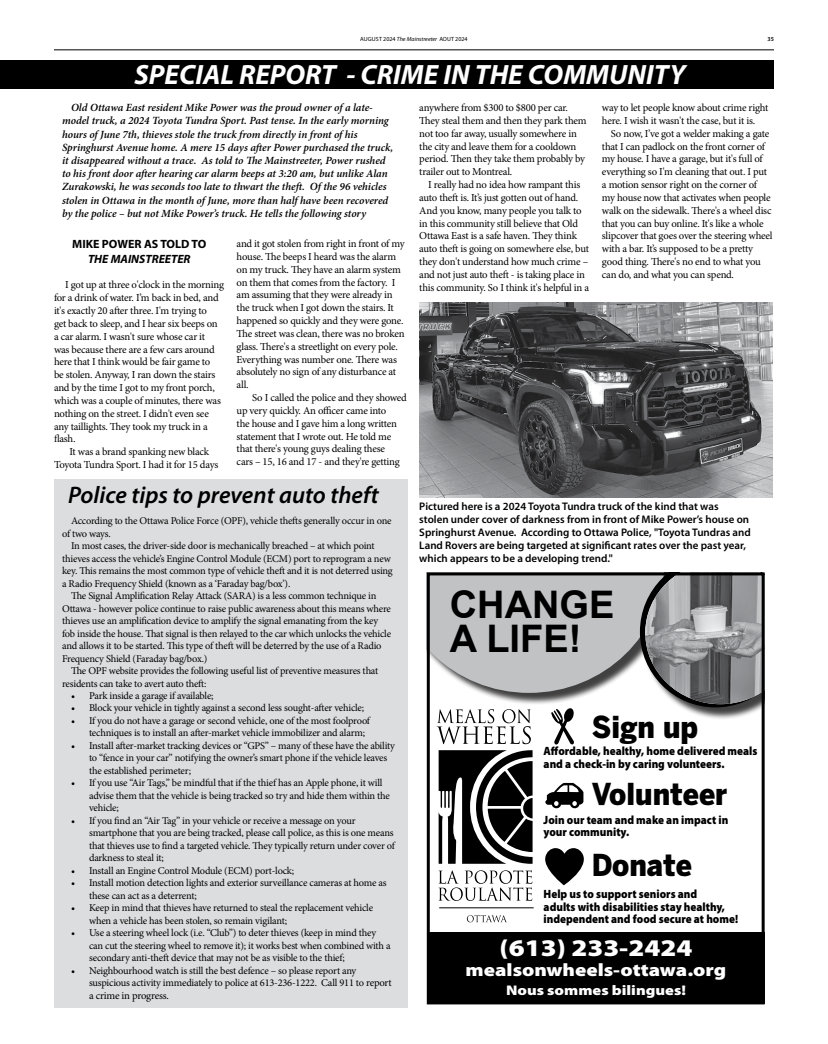
<style>
.page{position:relative;width:828px;height:1044px;background:#fff}
.page>*{position:absolute;margin:0;border:0;box-sizing:border-box;transform-origin:0 0}
.t1{font:700 38px/33.6px "Arial";color:#000}
.t2{font:900 30px "Benton Sans";color:#000;scale:.92 1}
.t3{font:italic 700 28px "Myriad Pro";color:#fff}
.t4{font:italic 600 24px "Myriad Pro";color:#000}
.t5{font:900 24px "Myriad Pro";color:#fff;scale:1.16 1}
.t6{font:900 18px "Myriad Pro";color:#fff;scale:1.16 1}
.t7{font:900 14px "Myriad Pro";color:#fff;scale:1.16 1}
.t8{font:900 12px/12.4px "Myriad Pro";color:#000;scale:.92 1}
.t9{font:700 12px "Myriad Pro";color:#000}
.t10{font:italic 700 12px "Myriad Pro";color:#000}
.t11{font:italic 600 11px/13.2px "Minion Pro";letter-spacing:-.005em;color:#000}
.t12{font:600 11px/13.2px "Myriad Pro";color:#000}
.t13{font:10.7px/12.8px "Minion Pro";letter-spacing:-.025em;color:#000}
.t14{font:10.4px/12.5px "Minion Pro";letter-spacing:-.02em;color:#000}
.t15{font:6px "Myriad Pro";color:#000}
.t16{font:600 6px "Myriad Pro";color:#000}
.s1{font-style:italic}
.s2{font-size:10.7px}
</style>
<div class="page">
<hr style="left:54px;top:50px;width:720px;height:1px;background:#000">
<div style="left:0;top:61px;width:774px;height:28px;background:#000"></div>
<div style="left:54px;top:479px;width:354px;height:529px;background:#dcddde"></div>
<div style="left:427px;top:932px;width:338px;height:72px;background:#000"></div>
<svg style="left:467px;top:915px;width:40px;height:7px"></svg>
<hr style="left:439px;top:908px;width:95px;height:1px;background:#000">
<svg style="left:427px;top:572px;width:338px;height:329px"></svg>
<img style="left:419px;top:302px;width:354px;height:196px">
<p class="t15" style="left:360px;top:35px;width:109px">AUGUST 2024 <span class="s1">The Mainstreeter</span> AOUT 2024</p>
<p class="t16" style="left:768px;top:35px;width:8px">35</p>
<h3 class="t3" style="left:134px;top:56px;width:553px">SPECIAL REPORT - CRIME IN THE COMMUNITY</h3>
<p class="t11" style="left:62px;top:101px;width:333px;text-indent:9px">Old Ottawa East resident Mike Power was the proud owner of a late&shy;model truck, a 2024 Toyota Tundra Sport. Past tense. In the early morning hours of June 7th, thieves stole the truck from directly in front of his Springhurst Avenue home. A mere 15 days after Power purchased the truck, it disappeared without a trace. As told to The Mainstreeter, Power rushed to his front door after hearing car alarm beeps at 3:20 am, but unlike Alan Zurakowski, he was seconds too late to thwart the theft. Of the 96 vehicles stolen in Ottawa in the month of June, more than half have been recovered by the police – but not Mike Power’s truck. He tells the following story</p>
<p class="t9" style="left:72px;top:236px;width:136px">MIKE POWER AS TOLD TO</p>
<p class="t10" style="left:88px;top:251px;width:104px">THE MAINSTREETER</p>
<p class="t13" style="left:54px;top:279px;width:172px;text-indent:11px">I got up at three o'clock in the morning for a drink of water. I’m back in bed, and it's exactly 20 after three. I'm trying to<br>get back to sleep, and I hear six beeps on a car alarm. I wasn't sure whose car it<br>was because there are a few cars around here that I think would be fair game to<br>be stolen. Anyway, I ran down the stairs and by the time I got to my front porch, which was a couple of minutes, there was nothing on the street. I didn't even see any taillights. They took my truck in a flash.</p>
<p class="t13" style="left:54px;top:445px;width:166px;text-indent:16px">It was a brand spanking new black<br>Toyota Tundra Sport. I had it for 15 days</p>
<p class="t13" style="left:237px;top:237px;width:169px">and it got stolen from right in front of my house. The beeps I heard was the alarm on my truck. They have an alarm system on them that comes from the factory. I am assuming that they were already in the truck when I got down the stairs. It happened so quickly and they were gone.<br>The street was clean, there was no broken glass. There's a streetlight on every pole.<br>Everything was number one. There was absolutely no sign of any disturbance at all.</p>
<p class="t13" style="left:237px;top:391px;width:172px;text-indent:16px">So I called the police and they showed up very quickly. An officer came into<br>the house and I gave him a long written statement that I wrote out. He told me that there's young guys dealing these<br>cars – 15, 16 and 17 - and they're getting</p>
<h3 class="t4" style="left:68px;top:480px;width:312px">Police tips to prevent auto theft</h3>
<p class="t14" style="left:71px;top:515px;width:322px">According to the Ottawa Police Force (OPF), vehicle thefts generally occur in one</p>
<p class="t14" style="left:62px;top:527px;width:50px">of two ways.</p>
<p class="t14" style="left:71px;top:540px;width:305px">In most cases, the driver-side door is mechanically breached – at which point</p>
<p class="t14" style="left:62px;top:552px;width:330px">thieves access the vehicle’s Engine Control Module (ECM) port to reprogram a new</p>
<p class="t14" style="left:62px;top:565px;width:332px">key. This remains the most common type of vehicle theft and it is not deterred using</p>
<p class="t14" style="left:62px;top:577px;width:230px">a Radio Frequency Shield (known as a ‘Faraday bag/box’).</p>
<p class="t14" style="left:71px;top:590px;width:307px">The Signal Amplification Relay Attack (SARA) is a less common technique in</p>
<p class="t14" style="left:62px;top:602px;width:330px">Ottawa - however police continue to raise public awareness about this means where</p>
<p class="t14" style="left:62px;top:615px;width:318px">thieves use an amplification device to amplify the signal emanating from the key</p>
<p class="t14" style="left:62px;top:627px;width:331px">fob inside the house. That signal is then relayed to the car which unlocks the vehicle</p>
<p class="t14" style="left:62px;top:640px;width:321px">and allows it to be started. This type of theft will be deterred by the use of a Radio</p>
<p class="t14" style="left:62px;top:652px;width:147px">Frequency Shield (Faraday bag/box.)</p>
<p class="t14" style="left:71px;top:665px;width:309px">The OPF website provides the following useful list of preventive measures that</p>
<p class="t14" style="left:62px;top:677px;width:146px">residents can take to avert auto theft:</p>
<p class="t14" style="left:71px;top:689px;width:144px">• Park inside a garage if available;</p>
<p class="t14" style="left:71px;top:702px;width:295px">• Block your vehicle in tightly against a second less sought-after vehicle;</p>
<p class="t14" style="left:89px;top:714px;width:282px;text-indent:-18px">• If you do not have a garage or second vehicle, one of the most foolproof techniques is to install an after-market vehicle immobilizer and alarm;</p>
<p class="t14" style="left:89px;top:739px;width:307px;text-indent:-18px">• Install after-market tracking devices or “GPS” – many of these have the ability to “fence in your car” notifying the owner’s smart phone if the vehicle leaves the established perimeter;</p>
<p class="t14" style="left:89px;top:777px;width:302px;text-indent:-18px">• If you use “Air Tags,” be mindful that if the thief has an Apple phone, it will advise them that the vehicle is being tracked so try and hide them within the vehicle;</p>
<p class="t14" style="left:89px;top:814px;width:307px;text-indent:-18px">• If you find an “Air Tag” in your vehicle or receive a message on your smartphone that you are being tracked, please call police, as this is one means that thieves use to find a targeted vehicle. They typically return under cover of darkness to steal it;</p>
<p class="t14" style="left:71px;top:864px;width:225px">• Install an Engine Control Module (ECM) port-lock;</p>
<p class="t14" style="left:89px;top:877px;width:299px;text-indent:-18px">• Install motion detection lights and exterior surveillance cameras at home as these can act as a deterrent;</p>
<p class="t14" style="left:89px;top:902px;width:286px;text-indent:-18px">• Keep in mind that thieves have returned to steal the replacement vehicle when a vehicle has been stolen, so remain vigilant;</p>
<p class="t14" style="left:89px;top:927px;width:303px;text-indent:-18px">• Use a steering wheel lock (i.e. “Club”) to deter thieves (keep in mind they can cut the steering wheel to remove it); it works best when combined with a secondary anti-theft device that may not be as visible to the thief;</p>
<p class="t14" style="left:89px;top:964px;width:304px;line-height:12.8px;text-indent:-18px">• Neighbourhood watch is still the best defence – so please report any suspicious activity immediately to police at 613-236-1222. Call 911 to <span class="s2">report</span></p>
<p class="t13" style="left:89px;top:989px;width:81px">a crime in progress.</p>
<p class="t13" style="left:419px;top:101px;width:169px">anywhere from $300 to $800 per car.<br>They steal them and then they park them not too far away, usually somewhere in the city and leave them for a cooldown period. Then they take them probably by trailer out to Montreal.</p>
<p class="t13" style="left:419px;top:178px;width:171px;text-indent:9px">I really had no idea how rampant this auto theft is. It’s just gotten out of hand.<br>And you know, many people you talk to in this community still believe that Old Ottawa East is a safe haven. They think auto theft is going on somewhere else, but they don't understand how much crime – and not just auto theft - is taking place in this community. So I think it's helpful in a</p>
<p class="t13" style="left:602px;top:101px;width:168px">way to let people know about crime right here. I wish it wasn't the case, but it is.</p>
<p class="t13" style="left:602px;top:127px;width:172px;text-indent:9px">So now, I’ve got a welder making a gate that I can padlock on the front corner of my house. I have a garage, but it's full of everything so I'm cleaning that out. I put a motion sensor right on the corner of my house now that activates when people walk on the sidewalk. There's a wheel disc that you can buy online. It's like a whole slipcover that goes over the steering wheel with a bar. It’s supposed to be a pretty good thing. There's no end to what you can do, and what you can spend.</p>
<p class="t12" style="left:419px;top:499px;width:333px">Pictured here is a 2024 Toyota Tundra truck of the kind that was<br>stolen under cover of darkness from in front of Mike Power’s house on Springhurst Avenue. According to Ottawa Police, "Toyota Tundras and Land Rovers are being targeted at significant rates over the past year, which appears to be a developing trend."</p>
<h1 class="t1" style="left:450px;top:589px;width:166px">CHANGE<br>A LIFE!</h1>
<h2 class="t2" style="left:592px;top:709px;width:117px">Sign up</h2>
<p class="t8" style="left:544px;top:745px;width:234px">Affordable, healthy, home delivered meals and a check-in by caring volunteers.</p>
<h2 class="t2" style="left:592px;top:776px;width:149px">Volunteer</h2>
<p class="t8" style="left:544px;top:813px;width:202px">Join our team and make an impact in your community.</p>
<h2 class="t2" style="left:592px;top:847px;width:111px">Donate</h2>
<p class="t8" style="left:544px;top:888px;width:213px">Help us to support seniors and<br>adults with disabilities stay healthy, independent and food secure at home!</p>
<h3 class="t5" style="left:500px;top:932px;width:168px">(613) 233-2424</h3>
<h3 class="t6" style="left:466px;top:958px;width:226px">mealsonwheels-ottawa.org</h3>
<h3 class="t7" style="left:506px;top:981px;width:157px">Nous sommes bilingues!</h3>
</div>
